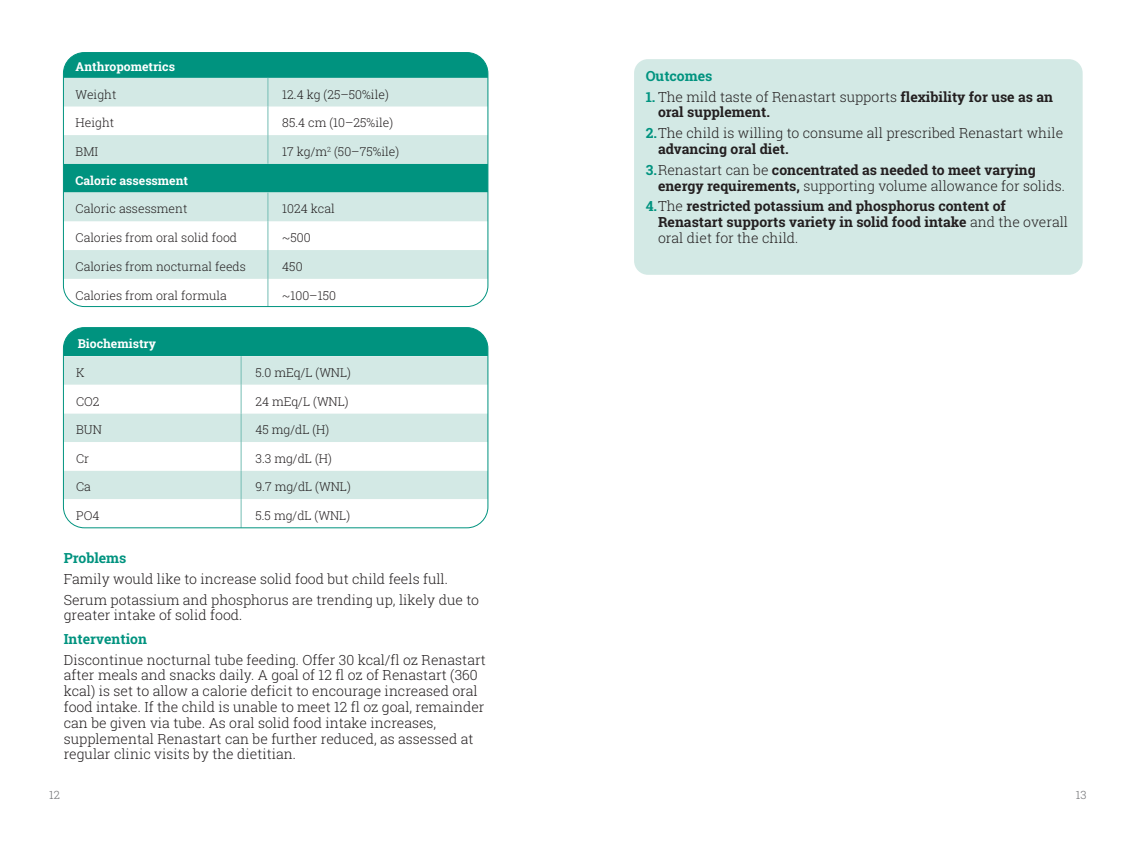
<style>
.page{position:relative;width:1134px;height:851px;background:#fff}
.page>*{position:absolute;margin:0;border:0;box-sizing:border-box;transform-origin:0 0}
.t1{font:300 14px/15.8px "Roboto Slab";color:#231f20}
.t2{font:700 14px/15.8px "Roboto Slab";color:#231f20}
.t3{font:700 14px "Roboto Slab";color:#00937f}
.t4{font:300 12.25px "Roboto Slab";color:#231f20}
.t5{font:700 12.25px "Roboto Slab";color:#fff}
.t6{font:300 11.38px "Roboto Slab";color:#6c6d70}
.s1{color:#00937f}
.s2{font-weight:300}
.s3{font-weight:700;color:#00937f}
.s4{font-weight:700}
</style>
<div class="page">
<div style="left:63px;top:327px;width:425px;height:29px;background:#00937f"></div>
<div style="left:65px;top:356px;width:421px;height:29px;background:#d3e9e5"></div>
<svg style="left:63px;top:385px;width:425px;height:143px"></svg>
<svg style="left:241px;top:356px;width:1px;height:170px"></svg>
<div style="left:63px;top:327px;width:425px;height:201px;border:1px solid #00937f;border-radius:21px"></div>
<div style="left:63px;top:53px;width:425px;height:25px;background:#00937f"></div>
<svg style="left:65px;top:78px;width:421px;height:201px;fill:#d3e9e5"></svg>
<svg style="left:268px;top:78px;width:1px;height:86px"></svg>
<svg style="left:268px;top:192px;width:1px;height:113px"></svg>
<div style="left:63px;top:52px;width:425px;height:255px;border:1px solid #00937f;border-radius:21px"></div>
<div style="left:634px;top:59px;width:449px;height:216px;background:#d3e9e5;border-radius:14px"></div>
<p class="t5" style="left:76px;top:58px;width:101px">Anthropometrics</p>
<p class="t4" style="left:76px;top:86px;width:42px">Weight</p>
<p class="t4" style="left:282px;top:86px;width:108px">12.4 kg (25–50%ile)</p>
<p class="t4" style="left:76px;top:114px;width:40px">Height</p>
<p class="t4" style="left:282px;top:114px;width:112px">85.4 cm (10–25%ile)</p>
<p class="t4" style="left:76px;top:143px;width:24px">BMI</p>
<p class="t4" style="left:282px;top:143px;width:119px">17 kg/m<sup>2</sup> (50–75%ile)</p>
<p class="t5" style="left:76px;top:172px;width:114px">Caloric assessment</p>
<p class="t4" style="left:76px;top:200px;width:113px">Caloric assessment</p>
<p class="t4" style="left:282px;top:200px;width:54px">1024 kcal</p>
<p class="t4" style="left:76px;top:229px;width:163px">Calories from oral solid food</p>
<p class="t4" style="left:282px;top:229px;width:30px">~500</p>
<p class="t4" style="left:76px;top:258px;width:172px">Calories from nocturnal feeds</p>
<p class="t4" style="left:282px;top:258px;width:22px">450</p>
<p class="t4" style="left:76px;top:287px;width:153px">Calories from oral formula</p>
<p class="t4" style="left:282px;top:287px;width:55px">~100–150</p>
<p class="t5" style="left:78px;top:335px;width:80px">Biochemistry</p>
<p class="t4" style="left:76px;top:364px;width:10px">K</p>
<p class="t4" style="left:255px;top:364px;width:97px">5.0 mEq/L (WNL)</p>
<p class="t4" style="left:76px;top:392px;width:25px">CO2</p>
<p class="t4" style="left:255px;top:392px;width:95px">24 mEq/L (WNL)</p>
<p class="t4" style="left:76px;top:421px;width:27px">BUN</p>
<p class="t4" style="left:255px;top:421px;width:75px">45 mg/dL (H)</p>
<p class="t4" style="left:76px;top:450px;width:14px">Cr</p>
<p class="t4" style="left:255px;top:450px;width:78px">3.3 mg/dL (H)</p>
<p class="t4" style="left:76px;top:478px;width:16px">Ca</p>
<p class="t4" style="left:255px;top:478px;width:97px">9.7 mg/dL (WNL)</p>
<p class="t4" style="left:76px;top:507px;width:25px">PO4</p>
<p class="t4" style="left:255px;top:507px;width:96px">5.5 mg/dL (WNL)</p>
<p class="t3" style="left:64px;top:548px;width:64px">Problems</p>
<p class="t1" style="left:64px;top:568px;width:417px;line-height:20.8px">Family would like to increase solid food but child feels full.<br>Serum potassium and phosphorus are trending up, likely due to</p>
<p class="t1" style="left:64px;top:607px;width:180px">greater intake of solid food.</p>
<p class="t3" style="left:64px;top:629px;width:85px">Intervention</p>
<p class="t1" style="left:64px;top:651px;width:424px">Discontinue nocturnal tube feeding. Offer 30 kcal/fl oz Renastart after meals and snacks daily. A goal of 12 fl oz of Renastart (360 kcal) is set to allow a calorie deficit to encourage increased oral food intake. If the child is unable to meet 12 fl oz goal, remainder can be given via tube. As oral solid food intake increases, supplemental Renastart can be further reduced, as assessed at regular clinic visits by the dietitian.</p>
<p class="t3" style="left:646px;top:66px;width:68px">Outcomes</p>
<p class="t2" style="left:658px;top:88px;width:397px;text-indent:-12px"><span class="s1">1.</span> <span class="s2">The mild taste of Renastart supports</span> flexibility for use as an oral supplement.</p>
<p class="t1" style="left:658px;top:125px;width:407px;text-indent:-12px"><span class="s3">2.</span>The child is willing to consume all prescribed Renastart while <span class="s4">advancing oral diet.</span></p>
<p class="t2" style="left:658px;top:162px;width:408px;text-indent:-12px"><span class="s1">3.</span><span class="s2">Renastart can be</span> concentrated as needed to meet varying energy requirements, <span class="s2">supporting volume allowance for solids.</span></p>
<p class="t2" style="left:658px;top:198px;width:412px;text-indent:-12px"><span class="s1">4.</span><span class="s2">The</span> restricted potassium and phosphorus content of<br>Renastart supports variety in solid food intake <span class="s2">and the overall oral diet for the child.</span></p>
<p class="t6" style="left:49px;top:787px;width:12px">12</p>
<p class="t6" style="left:1076px;top:787px;width:12px">13</p>
</div>
